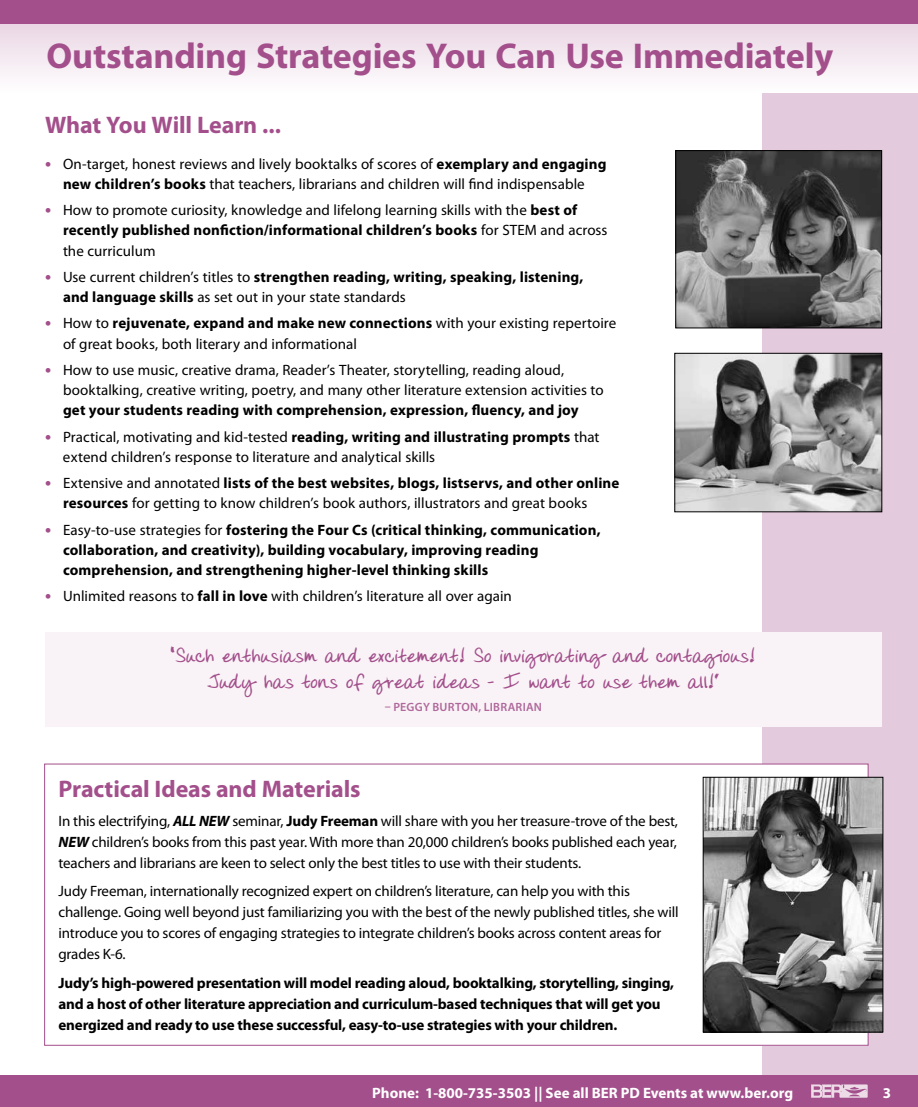
<style>
.page{position:relative;width:918px;height:1107px;background:#fff}
.page>*{position:absolute;margin:0;border:0;box-sizing:border-box;transform-origin:0 0}
.t1{font:700 36px "Myriad Pro";letter-spacing:-.005em;color:#a34f8b}
.t2{font:700 24px "Myriad Pro";letter-spacing:-.005em;color:#a34f8b}
.t3{font:700 21px/25.2px "Donnys Hand";letter-spacing:.005em;color:#a34f8b;text-align:center}
.t4{font:15px/20.2px "Myriad Pro";color:#000}
.t5{font:700 15px/20.2px "Myriad Pro";letter-spacing:.005em;color:#000}
.t6{font:700 15px "Myriad Pro";color:#fff}
.t7{font:600 12px "Myriad Pro";letter-spacing:.02em;color:#b0689b}
.s1{font-weight:700;font-size:18px;color:#a34f8b}
.s2{font-weight:700}
.s3{font-size:18px;color:#a34f8b}
.s4{font-weight:400}
.s5{font-weight:700;font-style:italic}
</style>
<div class="page">
<div style="left:763px;top:0;width:155px;height:1107px;background:#e3cadc"></div>
<div style="left:0;top:1076px;width:918px;height:31px;background:#a34f8b"></div>
<svg style="left:811px;top:1084px;width:57px;height:14px"></svg>
<svg style="left:0;top:24px;width:918px;height:68px"></svg>
<div style="left:0;top:0;width:918px;height:24px;background:#a34f8b"></div>
<div style="left:45px;top:632px;width:837px;height:95px;background:#f9f3f7"></div>
<div style="left:45px;top:764px;width:823px;height:281px;background:#fff"></div>
<img style="left:677px;top:152px;width:203px;height:174px">
<div style="left:675px;top:150px;width:207px;height:178px;border:1px solid #000"></div>
<img style="left:677px;top:355px;width:203px;height:155px">
<div style="left:675px;top:353px;width:207px;height:159px;border:1px solid #000"></div>
<img style="left:705px;top:779px;width:176px;height:251px">
<div style="left:703px;top:777px;width:180px;height:255px;border:1px solid #000"></div>
<h1 class="t1" style="left:46px;top:32px;width:788px">Outstanding Strategies You Can Use Immediately</h1>
<h2 class="t2" style="left:45px;top:110px;width:238px">What You Will Learn ...</h2>
<p class="t4" style="left:45px;top:153px;width:563px;text-align:center"><span class="s1">•</span> On‑target, honest reviews and lively booktalks of scores of <span class="s2">exemplary and engaging new children’s books</span> that teachers, librarians and children will find indispensable</p>
<p class="t4" style="left:63px;top:200px;width:546px;text-indent:-18px"><span class="s1">•</span> How to promote curiosity, knowledge and lifelong learning skills with the <span class="s2">best of recently published nonfiction/informational children’s books</span> for STEM and across the curriculum</p>
<p class="t5" style="left:63px;top:266px;width:522px;text-indent:-18px"><span class="s3">•</span> <span class="s4">Use current children’s titles to</span> strengthen reading, writing, speaking, listening, and language skills <span class="s4">as set out in your state standards</span></p>
<p class="t4" style="left:63px;top:313px;width:555px;text-indent:-18px"><span class="s1">•</span> How to <span class="s2">rejuvenate, expand and make new connections</span> with your existing repertoire of great books, both literary and informational</p>
<p class="t4" style="left:63px;top:360px;width:542px;text-indent:-18px"><span class="s1">•</span> How to use music, creative drama, Reader’s Theater, storytelling, reading aloud, booktalking, creative writing, poetry, and many other literature extension activities to</p>
<p class="t5" style="left:63px;top:400px;width:517px">get your students reading with comprehension, expression, fluency, and joy</p>
<p class="t4" style="left:63px;top:426px;width:538px;text-indent:-18px"><span class="s1">•</span> Practical, motivating and kid-tested <span class="s2">reading, writing and illustrating prompts</span> that extend children’s response to literature and analytical skills</p>
<p class="t4" style="left:63px;top:473px;width:558px;text-indent:-18px"><span class="s1">•</span> Extensive and annotated <span class="s2">lists of the best websites, blogs, listservs, and other online resources</span> for getting to know children’s book authors, illustrators and great books</p>
<p class="t5" style="left:63px;top:519px;width:539px;text-indent:-18px"><span class="s3">•</span> <span class="s4">Easy‑to‑use strategies for</span> fostering the Four Cs (critical thinking, communication, collaboration, and creativity), building vocabulary, improving reading comprehension, and strengthening higher‑level thinking skills</p>
<p class="t4" style="left:45px;top:586px;width:468px"><span class="s1">•</span> Unlimited reasons to <span class="s2">fall in love</span> with children’s literature all over again</p>
<h3 class="t3" style="left:171px;top:645px;width:585px">“Such enthusiasm and excitement! So invigorating and contagious!<br>Judy has tons of great ideas – I want to use them all!”</h3>
<p class="t7" style="left:385px;top:699px;width:159px">– PEGGY BURTON, LIBRARIAN</p>
<h2 class="t2" style="left:58px;top:774px;width:304px">Practical Ideas and Materials</h2>
<p class="t4" style="left:58px;top:810px;width:621px;line-height:21px;text-align:justify">In this electrifying, <span class="s5">ALL NEW</span> seminar, <span class="s2">Judy Freeman</span> will share with you her treasure‑trove of the best, <span class="s5">NEW</span> children’s books from this past year. With more than 20,000 children’s books published each year, teachers and librarians are keen to select only the best titles to use with their students.</p>
<p class="t4" style="left:58px;top:881px;width:622px;line-height:21px">Judy Freeman, internationally recognized expert on children’s literature, can help you with this challenge. Going well beyond just familiarizing you with the best of the newly published titles, she will introduce you to scores of engaging strategies to integrate children’s books across content areas for grades K‑6.</p>
<p class="t5" style="left:58px;top:972px;width:617px;line-height:21px">Judy’s high‑powered presentation will model reading aloud, booktalking, storytelling, singing, and a host of other literature appreciation and curriculum‑based techniques that will get you energized and ready to use these successful, easy‑to‑use strategies with your children.</p>
<p class="t6" style="left:372px;top:1083px;width:422px">Phone: 1-800-735-3503 || See all BER PD Events at www.ber.org</p>
<p class="t6" style="left:883px;top:1083px;width:10px">3</p>
</div>
